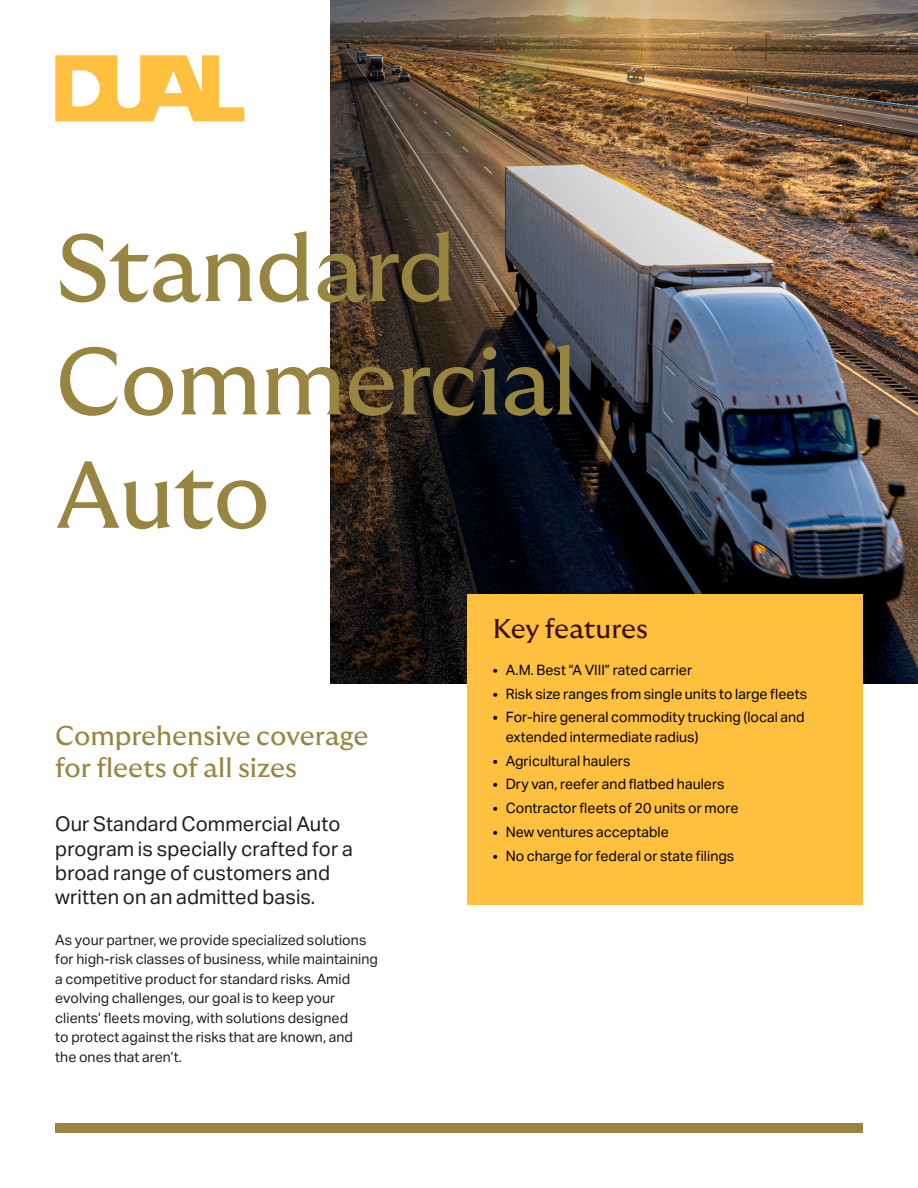
<style>
.page{position:relative;width:918px;height:1188px;background:#fff}
.page>*{position:absolute;margin:0;border:0;box-sizing:border-box;transform-origin:0 0}
.GT_Ultra_63pt{font:94.5px/113.4px "GT Ultra Median";letter-spacing:-.015em;color:#998542}
.GT_Ultra_18pt{font:27px/32.4px "GT Ultra Median";letter-spacing:-.005em;color:#998542}
.GT_Ultra_18pt-2{font:27px "GT Ultra Median";letter-spacing:-.01em;color:#3c0f11}
.Body_Large_13_5pt{font:20.25px/24.3px "Aktiv Grotesk";color:#231f20}
.t1{font:14.25px/19.5px "Aktiv Grotesk";color:#000}
.Body_Regular_9_5pt{font:14.25px/19.5px "Aktiv Grotesk";color:#231f20}
</style>
<div class="page">
<img style="left:330px;top:0;width:588px;height:684px">
<svg style="left:55px;top:55px;width:189px;height:66px"></svg>
<div style="left:55px;top:1123px;width:808px;height:10px;background:#998542"></div>
<div style="left:467px;top:594px;width:396px;height:310px;background:#ffbf3f"></div>
<p class="GT_Ultra_63pt" style="left:55px;top:213px;width:524px">Standard<br>Commercial<br>Auto</p>
<p class="GT_Ultra_18pt" style="left:55px;top:720px;width:315px">Comprehensive coverage for fleets of all sizes</p>
<p class="Body_Large_13_5pt" style="left:55px;top:812px;width:299px">Our Standard Commercial Auto program is specially crafted for a broad range of customers and written on an admitted basis.</p>
<p class="Body_Regular_9_5pt" style="left:55px;top:930px;width:324px">As your partner, we provide specialized solutions for high-risk classes of business, while maintaining a competitive product for standard risks. Amid evolving challenges, our goal is to keep your clients’ fleets moving, with solutions designed<br>to protect against the risks that are known, and<br>the ones that aren’t.</p>
<p class="GT_Ultra_18pt-2" style="left:493px;top:614px;width:156px">Key features</p>
<p class="t1" style="left:493px;top:660px;width:201px">• A.M. Best “A VIII” rated carrier</p>
<p class="t1" style="left:493px;top:684px;width:316px">• Risk size ranges from single units to large fleets</p>
<p class="t1" style="left:506px;top:708px;width:301px;text-indent:-13px">• For-hire general commodity trucking (local and extended intermediate radius)</p>
<p class="t1" style="left:493px;top:751px;width:139px">• Agricultural haulers</p>
<p class="t1" style="left:493px;top:775px;width:233px">• Dry van, reefer and flatbed haulers</p>
<p class="t1" style="left:493px;top:799px;width:247px">• Contractor fleets of 20 units or more</p>
<p class="t1" style="left:493px;top:822px;width:177px">• New ventures acceptable</p>
<p class="t1" style="left:493px;top:846px;width:243px">• No charge for federal or state filings</p>
</div>
